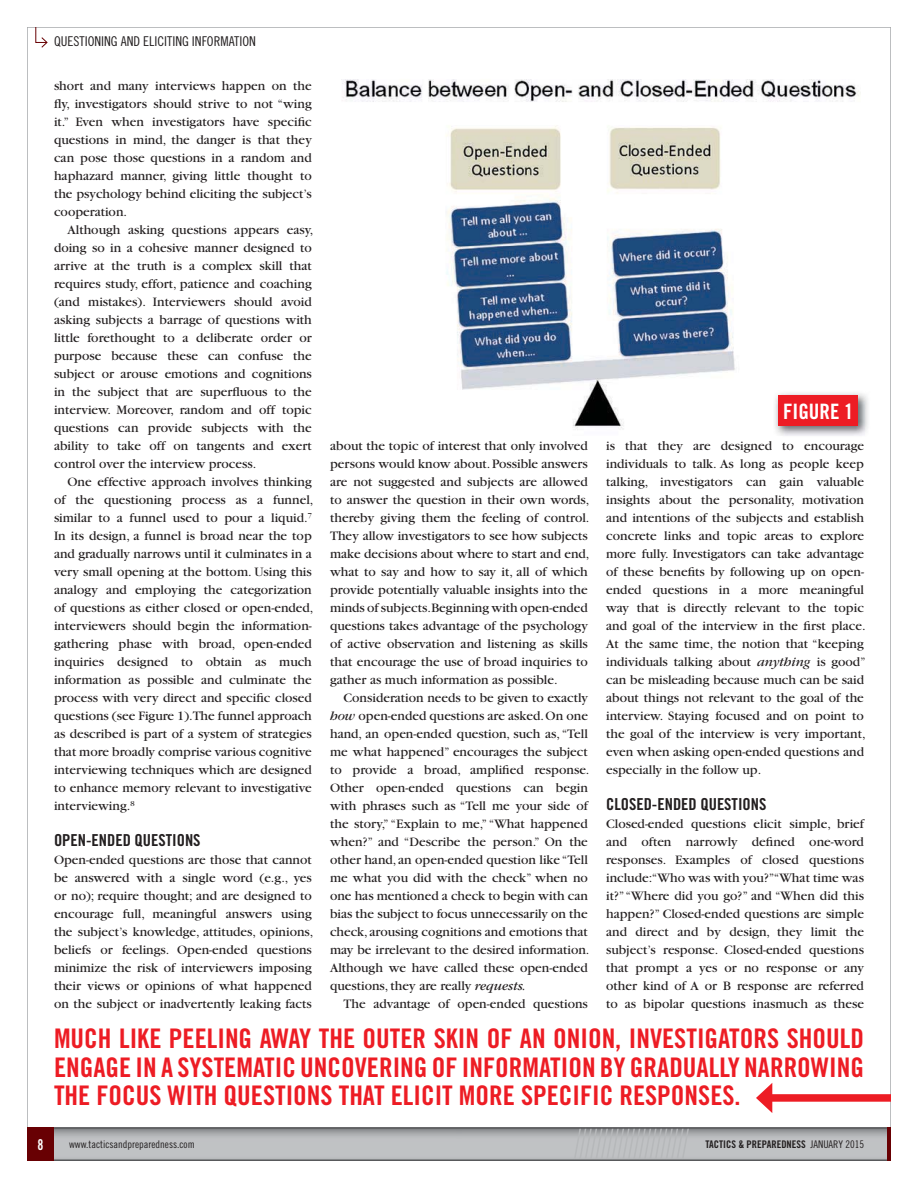
<style>
.page{position:relative;width:918px;height:1188px;background:#fff}
.page>*{position:absolute;margin:0;border:0;box-sizing:border-box;transform-origin:0 0}
.t1{font:27px/28.5px "Trade Gothic Bold Cond Twenty";color:#ed1c24;text-align:justify}
.t2{font:21.15px "Trade Gothic Bold Cond Twenty";color:#fff}
.t3{font:16.5px "Trade Gothic Bold Cond Twenty";color:#231f20}
.t4{font:15px "Trade Gothic Bold Cond Twenty";color:#fff;scale:.9 1}
.t5{font:13.5px/18px "Garamond";color:#231f20}
.t6{font:13.5px "Trade Gothic Cond Eighteen";color:#231f20}
.t7{font:10.5px "Trade Gothic Bold Cond Twenty";color:#231f20}
.t8{font:10.5px "Trade Gothic Cond Eighteen";color:#231f20}
.s1{font-style:italic}
.s2{font-family:"Trade Gothic Cond Eighteen"}
</style>
<div class="page">
<svg style="left:573px;top:1129px;width:117px;height:31px"></svg>
<hr style="left:27px;top:1127px;width:864px;height:2px;background:#58595b">
<hr style="left:27px;top:1160px;width:864px;height:1px;background:#58595b">
<div style="left:27px;top:1127px;width:27px;height:34px;background:#680003"></div>
<hr style="left:887px;top:1127px;width:4px;height:34px;background:#680003">
<svg style="left:35px;top:27px;width:13px;height:21px"></svg>
<img style="left:341px;top:79px;width:520px;height:351px">
<div style="left:766px;top:1094px;width:125px;height:8px;background:#ed1c24"></div>
<svg style="left:756px;top:1083px;width:16px;height:30px"></svg>
<img style="left:864px;top:395px;width:4px;height:40px">
<img style="left:773px;top:390px;width:91px;height:46px">
<div style="left:778px;top:395px;width:80px;height:31px;background:#ed1c24"></div>
<p class="t6" style="left:54px;top:36px;width:203px">QUESTIONING AND ELICITING INFORMATION</p>
<p class="t5" style="left:54px;top:78px;width:259px;text-align:justify">short and many interviews happen on the fly, investigators should strive to not “wing it.” Even when investigators have specific questions in mind, the danger is that they can pose those questions in a random and haphazard manner, giving little thought to the psychology behind eliciting the subject’s cooperation.</p>
<p class="t5" style="left:54px;top:222px;width:261px;text-indent:14px">Although asking questions appears easy, doing so in a cohesive manner designed to arrive at the truth is a complex skill that requires study, effort, patience and coaching (and mistakes). Interviewers should avoid asking subjects a barrage of questions with little forethought to a deliberate order or purpose because these can confuse the subject or arouse emotions and cognitions in the subject that are superfluous to the interview. Moreover, random and off topic questions can provide subjects with the ability to take off on tangents and exert control over the interview process.</p>
<p class="t5" style="left:54px;top:474px;width:261px;text-indent:14px">One effective approach involves thinking of the questioning process as a funnel, similar to a funnel used to pour a liquid.<sup>7<br></sup>In its design, a funnel is broad near the top and gradually narrows until it culminates in a very small opening at the bottom. Using this analogy and employing the categorization of questions as either closed or open-ended, interviewers should begin the information&shy;gathering phase with broad, open-ended inquiries designed to obtain as much information as possible and culminate the process with very direct and specific closed questions (see Figure 1).The funnel approach as described is part of a system of strategies that more broadly comprise various cognitive interviewing techniques which are designed to enhance memory relevant to investigative interviewing.<sup>8</sup></p>
<p class="t3" style="left:54px;top:834px;width:148px">OPEN-ENDED QUESTIONS</p>
<p class="t5" style="left:54px;top:852px;width:261px">Open-ended questions are those that cannot be answered with a single word (e.g., yes or no); require thought; and are designed to encourage full, meaningful answers using the subject’s knowledge, attitudes, opinions, beliefs or feelings. Open-ended questions minimize the risk of interviewers imposing their views or opinions of what happened on the subject or inadvertently leaking facts</p>
<h2 class="t2" style="left:783px;top:403px;width:72px">FIGURE 1</h2>
<p class="t5" style="left:606px;top:438px;width:261px">is that they are designed to encourage individuals to talk. As long as people keep talking, investigators can gain valuable insights about the personality, motivation and intentions of the subjects and establish concrete links and topic areas to explore more fully. Investigators can take advantage of these benefits by following up on open&shy;ended questions in a more meaningful way that is directly relevant to the topic and goal of the interview in the first place.<br>At the same time, the notion that “keeping individuals talking about <span class="s1">anything</span> is good” can be misleading because much can be said about things not relevant to the goal of the interview. Staying focused and on point to the goal of the interview is very important, even when asking open-ended questions and especially in the follow up.</p>
<p class="t3" style="left:606px;top:798px;width:162px">CLOSED-ENDED QUESTIONS</p>
<p class="t5" style="left:606px;top:816px;width:259px;text-align:justify">Closed-ended questions elicit simple, brief and often narrowly defined one-word responses. Examples of closed questions include:“Who was with you?” “What time was it?” “Where did you go?” and “When did this happen?” Closed-ended questions are simple and direct and by design, they limit the subject’s response. Closed-ended questions that prompt a yes or no response or any other kind of A or B response are referred to as bipolar questions inasmuch as these</p>
<h1 class="t1" style="left:54px;top:1026px;width:812px">MUCH LIKE PEELING AWAY THE OUTER SKIN OF AN ONION, INVESTIGATORS SHOULD ENGAGE IN A SYSTEMATIC UNCOVERING OF INFORMATION BY GRADUALLY NARROWING THE FOCUS WITH QUESTIONS THAT ELICIT MORE SPECIFIC RESPONSES.</h1>
<p class="t5" style="left:330px;top:438px;width:261px">about the topic of interest that only involved persons would know about. Possible answers are not suggested and subjects are allowed to answer the question in their own words, thereby giving them the feeling of control.<br>They allow investigators to see how subjects make decisions about where to start and end, what to say and how to say it, all of which provide potentially valuable insights into the minds of subjects.Beginning with open-ended questions takes advantage of the psychology of active observation and listening as skills that encourage the use of broad inquiries to gather as much information as possible.</p>
<p class="t5" style="left:330px;top:690px;width:261px;text-indent:14px">Consideration needs to be given to exactly <span class="s1">how</span> open-ended questions are asked. On one hand, an open-ended question, such as, “Tell me what happened” encourages the subject to provide a broad, amplified response.<br>Other open-ended questions can begin with phrases such as “Tell me your side of the story,” “Explain to me,” “What happened when?” and “Describe the person.” On the other hand, an open-ended question like “Tell me what you did with the check” when no one has mentioned a check to begin with can bias the subject to focus unnecessarily on the check, arousing cognitions and emotions that may be irrelevant to the desired information.<br>Although we have called these open-ended questions, they are really <span class="s1">requests.</span></p>
<p class="t5" style="left:344px;top:996px;width:246px">The advantage of open-ended questions</p>
<p class="t4" style="left:38px;top:1139px;width:8px">8</p>
<p class="t8" style="left:69px;top:1140px;width:127px">www.tacticsandpreparedness.com</p>
<p class="t7" style="left:706px;top:1141px;width:160px">TACTICS &amp; PREPAREDNESS <span class="s2">JANUARY 2015</span></p>
</div>
